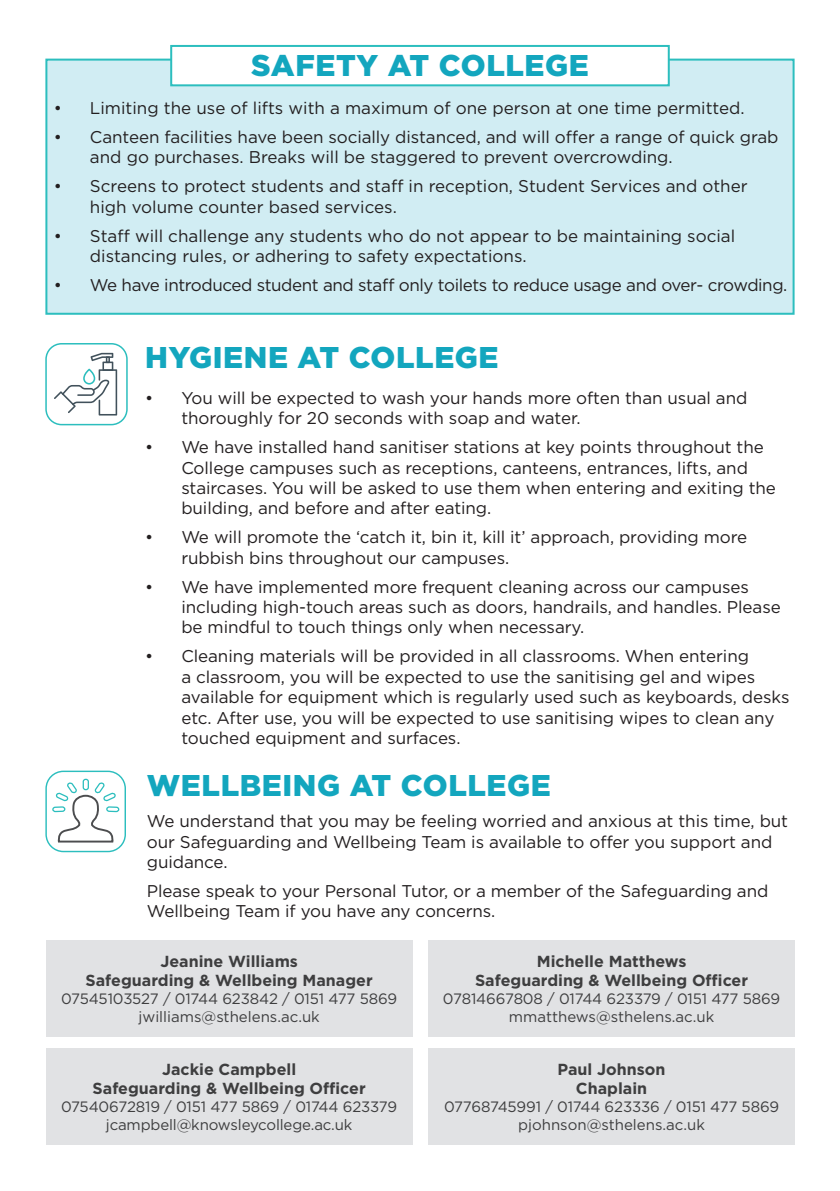
<style>
.page{position:relative;width:840px;height:1191px;background:#fff}
.page>*{position:absolute;margin:0;border:0;box-sizing:border-box;transform-origin:0 0}
.t1{font:900 30px "Gotham";letter-spacing:.02em;color:#13a6be}
.t2{font:17px/20.4px "Gotham";letter-spacing:-.005em;color:#231f20}
.t3{font:17px "Gotham";letter-spacing:-.025em;color:#231f20}
.t4{font:700 16px/19.2px "Gotham";color:#3e3e3f;text-align:center}
.t5{font:15px/18px "Gotham";letter-spacing:-.01em;color:#3e3e3f;text-align:center}
</style>
<div class="page">
<div style="left:45px;top:59px;width:749px;height:256px;background:#d1edf3;border:2px solid #2cbebe"></div>
<div style="left:45px;top:343px;width:83px;height:82px;border:2px solid #2cbebe;border-radius:16px"></div>
<div style="left:170px;top:45px;width:499px;height:41px;background:#fff;border:2px solid #2cbebe"></div>
<svg style="left:54px;top:353px;width:63px;height:62px"></svg>
<div style="left:45px;top:770px;width:81px;height:82px;border:1px solid #2cbebe;border-radius:17px"></div>
<div style="left:46px;top:940px;width:366px;height:96px;background:#e1e2e4"></div>
<div style="left:46px;top:1047px;width:366px;height:97px;background:#e1e2e4"></div>
<div style="left:428px;top:940px;width:366px;height:96px;background:#e1e2e4"></div>
<div style="left:428px;top:1047px;width:366px;height:97px;background:#e1e2e4"></div>
<div style="left:83px;top:778px;width:6px;height:12px;border:1px solid #2cbebe;border-radius:2px"></div>
<div style="left:106px;top:806px;width:13px;height:6px;border:1px solid #2cbebe;border-radius:2px"></div>
<svg style="left:54px;top:781px;width:63px;height:62px"></svg>
<div style="left:52px;top:806px;width:13px;height:6px;border:1px solid #2cbebe;border-radius:2px"></div>
<h1 class="t1" style="left:251px;top:45px;width:339px">SAFETY AT COLLEGE</h1>
<p class="t2" style="left:54px;top:97px;width:692px">• Limiting the use of lifts with a maximum of one person at one time permitted.</p>
<p class="t2" style="left:90px;top:126px;width:689px;text-indent:-36px">• Canteen facilities have been socially distanced, and will offer a range of quick grab and go purchases. Breaks will be staggered to prevent overcrowding.</p>
<p class="t2" style="left:90px;top:176px;width:659px;text-indent:-36px">• Screens to protect students and staff in reception, Student Services and other high volume counter based services.</p>
<p class="t2" style="left:90px;top:225px;width:646px;text-indent:-36px">• Staff will challenge any students who do not appear to be maintaining social distancing rules, or adhering to safety expectations.</p>
<p class="t3" style="left:54px;top:274px;width:734px">• We have introduced student and staff only toilets to reduce usage and over- crowding.</p>
<h1 class="t1" style="left:145px;top:336px;width:354px">HYGIENE AT COLLEGE</h1>
<p class="t2" style="left:181px;top:387px;width:567px;text-indent:-36px">• You will be expected to wash your hands more often than usual and thoroughly for 20 seconds with soap and water.</p>
<p class="t2" style="left:181px;top:436px;width:596px;text-indent:-36px">• We have installed hand sanitiser stations at key points throughout the College campuses such as receptions, canteens, entrances, lifts, and staircases. You will be asked to use them when entering and exiting the building, and before and after eating.</p>
<p class="t2" style="left:181px;top:526px;width:567px;text-indent:-36px">• We will promote the ‘catch it, bin it, kill it’ approach, providing more rubbish bins throughout our campuses.</p>
<p class="t2" style="left:181px;top:576px;width:600px;text-indent:-36px">• We have implemented more frequent cleaning across our campuses including high-touch areas such as doors, handrails, and handles. Please be mindful to touch things only when necessary.</p>
<p class="t2" style="left:181px;top:645px;width:609px;text-indent:-36px">• Cleaning materials will be provided in all classrooms. When entering<br>a classroom, you will be expected to use the sanitising gel and wipes available for equipment which is regularly used such as keyboards, desks etc. After use, you will be expected to use sanitising wipes to clean any touched equipment and surfaces.</p>
<h1 class="t1" style="left:147px;top:764px;width:405px">WELLBEING AT COLLEGE</h1>
<p class="t2" style="left:147px;top:810px;width:642px">We understand that you may be feeling worried and anxious at this time, but our Safeguarding and Wellbeing Team is available to offer you support and guidance.</p>
<p class="t2" style="left:147px;top:880px;width:622px">Please speak to your Personal Tutor, or a member of the Safeguarding and<br>Wellbeing Team if you have any concerns.</p>
<p class="t4" style="left:85px;top:951px;width:288px">Jeanine Williams<br>Safeguarding &amp; Wellbeing Manager</p>
<p class="t5" style="left:61px;top:989px;width:337px">07545103527 / 01744 623842 / 0151 477 5869 jwilliams@sthelens.ac.uk</p>
<p class="t4" style="left:93px;top:1059px;width:274px">Jackie Campbell<br>Safeguarding &amp; Wellbeing Officer</p>
<p class="t5" style="left:61px;top:1097px;width:337px">07540672819 / 0151 477 5869 / 01744 623379 jcampbell@knowsleycollege.ac.uk</p>
<p class="t4" style="left:475px;top:951px;width:274px">Michelle Matthews<br>Safeguarding &amp; Wellbeing Officer</p>
<p class="t5" style="left:442px;top:989px;width:338px">07814667808 / 01744 623379 / 0151 477 5869 mmatthews@sthelens.ac.uk</p>
<p class="t4" style="left:557px;top:1059px;width:109px">Paul Johnson<br>Chaplain</p>
<p class="t5" style="left:444px;top:1097px;width:336px">07768745991 / 01744 623336 / 0151 477 5869 pjohnson@sthelens.ac.uk</p>
</div>
